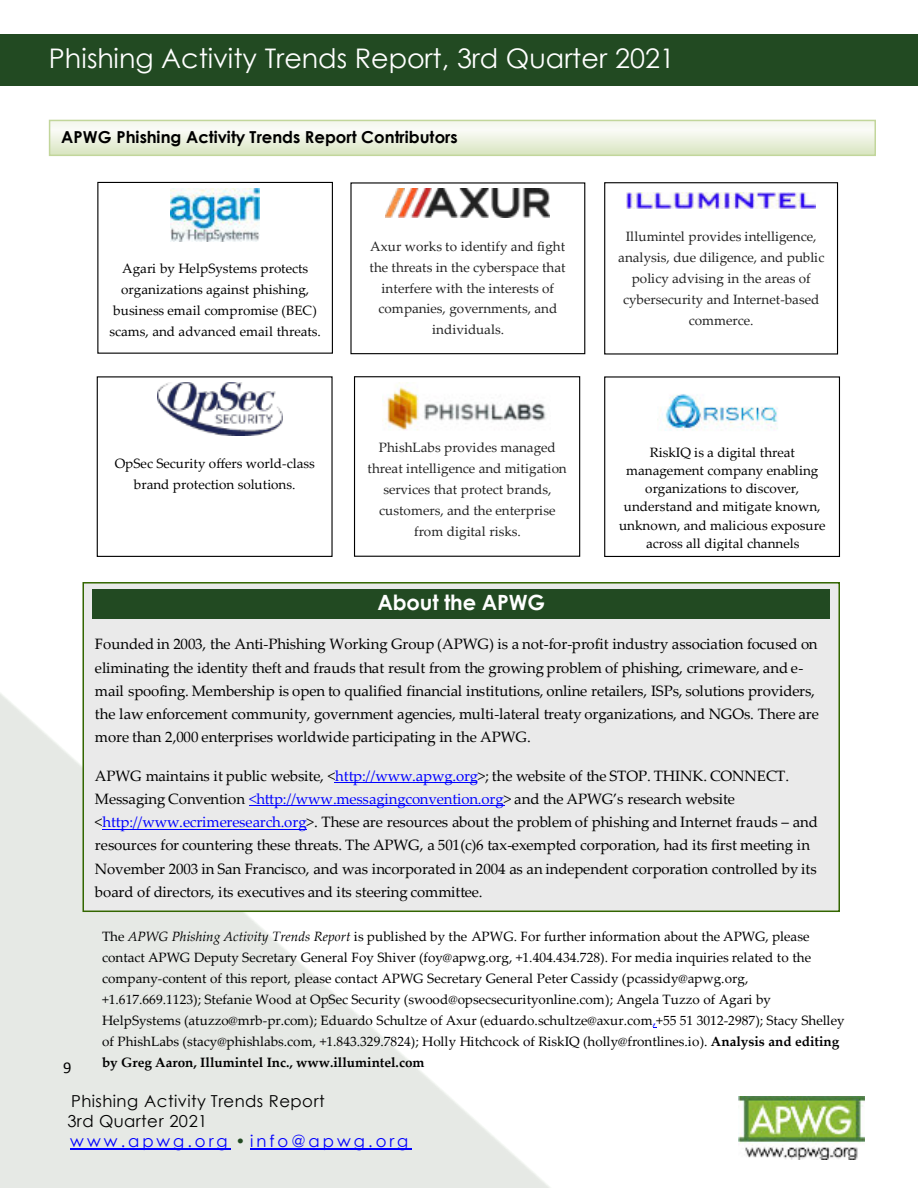
<style>
.page{position:relative;width:918px;height:1188px;background:#fff}
.page>*{position:absolute;margin:0;border:0;box-sizing:border-box;transform-origin:0 0}
.t1{font:27px "Century Gothic";color:#fff}
.t2{font:700 21px "Century Gothic";letter-spacing:-.005em;color:#fff}
.t3{font:16.5px/19.6px "Century Gothic";letter-spacing:.03em;color:#000}
.t4{font:700 16.5px "Century Gothic";letter-spacing:-.005em;color:#000}
.t5{font:16.5px "Calibri";color:#000}
.t6{font:15px/23.2px "Palatino Linotype";letter-spacing:-.005em;color:#000}
.t7{font:13.5px/21px "Palatino Linotype";color:#000;text-align:center}
.t8{font:13.5px/20.9px "Palatino Linotype";color:#222;text-align:center}
.s1{color:#00f}
.s2{font-style:italic}
.s3{font-weight:700}
.s4{color:#224a22}
</style>
<div class="page">
<div style="left:0;top:34px;width:918px;height:52px;background:#224a22"></div>
<svg style="left:0;top:693px;width:550px;height:495px;fill:#e6e9e5"></svg>
<hr style="left:70px;top:1148px;width:161px;height:1px;background:#00f">
<hr style="left:250px;top:1148px;width:162px;height:1px;background:#00f">
<img style="left:738px;top:1096px;width:126px;height:63px">
<svg style="left:52px;top:123px;width:821px;height:30px"></svg>
<div style="left:49px;top:120px;width:827px;height:36px;border:2px solid #c2d69b"></div>
<div style="left:350px;top:182px;width:235px;height:172px;background:#fff;border:1px solid #000"></div>
<img style="left:386px;top:189px;width:163px;height:29px">
<div style="left:82px;top:582px;width:758px;height:330px;background:#eaeaea;border:2px solid #360"></div>
<div style="left:93px;top:589px;width:737px;height:29px;background:#224a22"></div>
<hr style="left:335px;top:782px;width:142px;height:1px;background:#00f">
<hr style="left:249px;top:805px;width:255px;height:1px;background:#00f">
<hr style="left:102px;top:829px;width:204px;height:1px;background:#00f">
<div style="left:97px;top:376px;width:236px;height:181px;background:#fff;border:1px solid #000"></div>
<img style="left:158px;top:383px;width:125px;height:52px">
<div style="left:604px;top:376px;width:236px;height:181px;background:#fff;border:1px solid #000"></div>
<img style="left:663px;top:394px;width:115px;height:37px">
<div style="left:604px;top:182px;width:234px;height:173px;background:#fff;border:1px solid #000"></div>
<img style="left:627px;top:193px;width:188px;height:16px">
<div style="left:354px;top:376px;width:226px;height:181px;background:#fff;border:1px solid #000"></div>
<img style="left:384px;top:385px;width:162px;height:46px">
<div style="left:97px;top:182px;width:236px;height:172px;background:#fff;border:1px solid #000"></div>
<img style="left:171px;top:188px;width:88px;height:53px">
<h1 class="t1" style="left:49px;top:48px;width:628px">Phishing Activity Trends Report, 3rd Quarter 2021</h1>
<p class="t4" style="left:61px;top:131px;width:398px">APWG Phishing Activity Trends Report Contributors</p>
<p class="t7" style="left:110px;top:260px;width:213px">Agari by HelpSystems protects organizations against phishing, business email compromise (BEC) scams, and advanced email threats.</p>
<p class="t8" style="left:370px;top:237px;width:198px">Axur works to identify and fight the threats in the cyberspace that interfere with the interests of companies, governments, and individuals.</p>
<p class="t8" style="left:618px;top:228px;width:208px">Illumintel provides intelligence, analysis, due diligence, and public policy advising in the areas of cybersecurity and Internet-based commerce.</p>
<p class="t5" style="left:63px;top:1060px;width:10px">9</p>
<p class="t8" style="left:368px;top:439px;width:201px">PhishLabs provides managed threat intelligence and mitigation services that protect brands, customers, and the enterprise from digital risks.</p>
<p class="t7" style="left:115px;top:454px;width:202px">OpSec Security offers world-class brand protection solutions.</p>
<p class="t7" style="left:619px;top:445px;width:208px;line-height:18.1px">RiskIQ is a digital threat management company enabling organizations to discover, understand and mitigate known, unknown, and malicious exposure across all digital channels</p>
<h2 class="t2" style="left:377px;top:594px;width:169px">About the APWG</h2>
<p class="t6" style="left:95px;top:634px;width:725px">Founded in 2003, the Anti-Phishing Working Group (APWG) is a not-for-profit industry association focused on eliminating the identity theft and frauds that result from the growing problem of phishing, crimeware, and e&shy;mail spoofing. Membership is open to qualified financial institutions, online retailers, ISPs, solutions providers, the law enforcement community, government agencies, multi-lateral treaty organizations, and NGOs. There are more than 2,000 enterprises worldwide participating in the APWG.</p>
<p class="t6" style="left:95px;top:766px;width:725px">APWG maintains it public website, &lt;<span class="s1">http://www.apwg.org</span>&gt;; the website of the STOP. THINK. CONNECT.<br>Messaging Convention <span class="s1">&lt;http://www.messagingconvention.org</span>&gt; and the APWG’s research website &lt;<span class="s1">http://www.ecrimeresearch.org</span>&gt;. These are resources about the problem of phishing and Internet frauds – and resources for countering these threats. The APWG, a 501(c)6 tax-exempted corporation, had its first meeting in November 2003 in San Francisco, and was incorporated in 2004 as an independent corporation controlled by its board of directors, its executives and its steering committee.</p>
<p class="t7" style="left:102px;top:928px;width:744px;text-align:left">The <span class="s2">APWG Phishing Activity Trends Report</span> is published by the APWG. For further information about the APWG, please contact APWG Deputy Secretary General Foy Shiver (foy@apwg.org, +1.404.434.728). For media inquiries related to the company-content of this report, please contact APWG Secretary General Peter Cassidy (pcassidy@apwg.org, +1.617.669.1123); Stefanie Wood at OpSec Security (swood@opsecsecurityonline.com); Angela Tuzzo of Agari by HelpSystems (atuzzo@mrb-pr.com); Eduardo Schultze of Axur (eduardo.schultze@axur.com<span class="s1">,</span>+55 51 3012-2987); Stacy Shelley of PhishLabs (stacy@phishlabs.com, +1.843.329.7824); Holly Hitchcock of RiskIQ (holly@frontlines.io). <span class="s3">Analysis and editing by Greg Aaron, Illumintel Inc., www.illumintel.com</span></p>
<p class="t3" style="left:68px;top:1093px;width:342px">Phishing Activity Trends Report<br>3rd Quarter 2021<br><span class="s1">www.apwg.org</span> <span class="s4">•</span><span class="s1">info@apwg.org</span></p>
</div>
